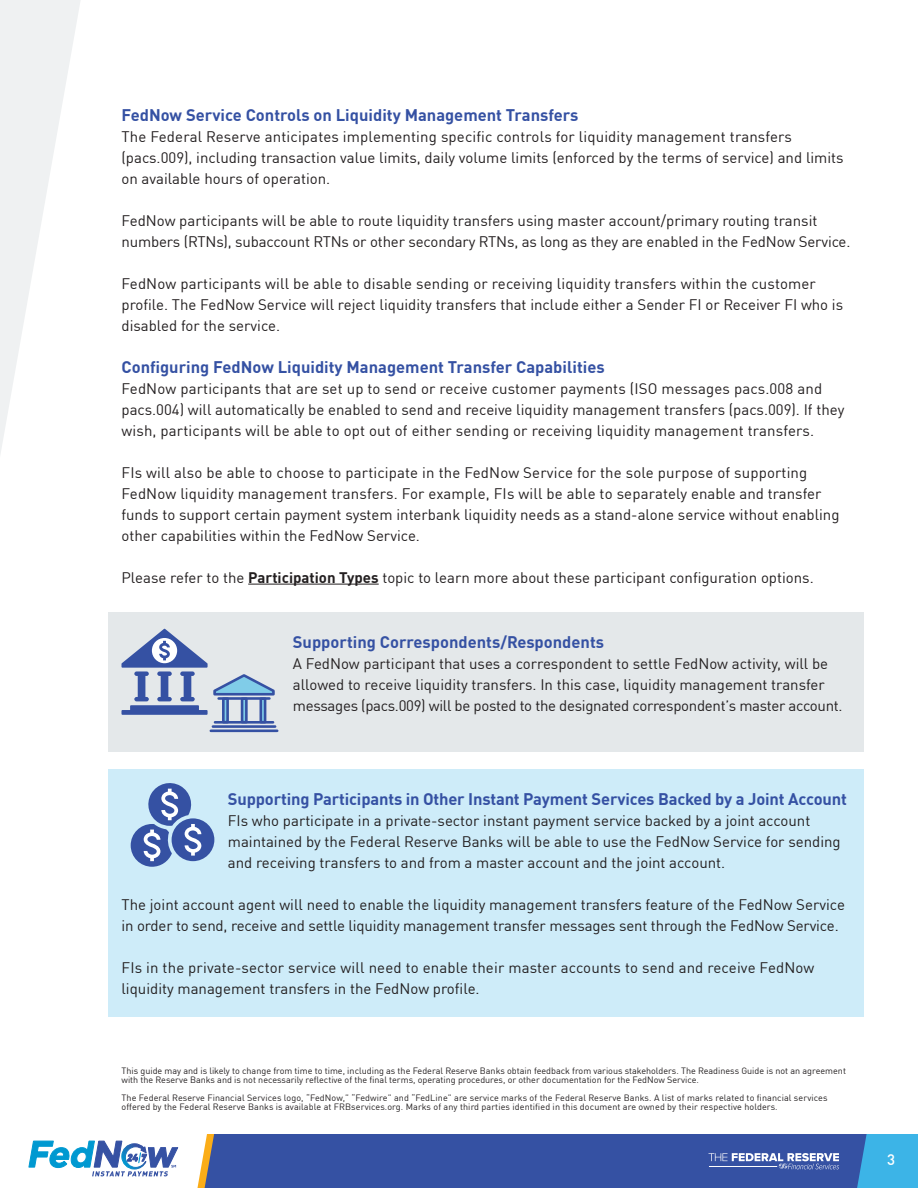
<style>
.page{position:relative;width:918px;height:1188px;background:#fff}
.page>*{position:absolute;margin:0;border:0;box-sizing:border-box;transform-origin:0 0}
.t1{font:700 16.5px "DINOT";color:#3551a3}
.t2{font:15px/21px "DINOT";color:#231f20}
.t3{font:500 15px "DINOT";color:#fff}
.t4{font:9px/9px "DINOT";color:#231f20}
.s1{font-weight:700}
</style>
<div class="page">
<div style="left:108px;top:613px;width:756px;height:139px;background:#e4e8ea"></div>
<div style="left:108px;top:769px;width:756px;height:247px;background:#ceecf9"></div>
<hr style="left:248px;top:584px;width:131px;height:1px;background:#231f20">
<svg style="left:0;top:0;width:80px;height:454px"></svg>
<svg style="left:222px;top:715px;width:7px;height:6px"></svg>
<svg style="left:241px;top:715px;width:7px;height:6px"></svg>
<svg style="left:260px;top:715px;width:6px;height:6px"></svg>
<hr style="left:215px;top:721px;width:58px;height:3px;background:#3551a3">
<hr style="left:213px;top:725px;width:62px;height:3px;background:#3551a3">
<hr style="left:211px;top:730px;width:66px;height:2px;background:#3551a3">
<svg style="left:121px;top:629px;width:154px;height:86px"></svg>
<svg style="left:131px;top:783px;width:83px;height:84px"></svg>
<svg style="left:28px;top:1140px;width:151px;height:36px"></svg>
<svg style="left:197px;top:1134px;width:721px;height:54px;background:#3c5da9"></svg>
<hr style="left:709px;top:1166px;width:68px;height:1px;background:#fff">
<p class="t1" style="left:122px;top:102px;width:459px">FedNow Service Controls on Liquidity Management Transfers</p>
<p class="t2" style="left:122px;top:124px;width:724px">The Federal Reserve anticipates implementing specific controls for liquidity management transfers (pacs.009), including transaction value limits, daily volume limits (enforced by the terms of service) and limits on available hours of operation.</p>
<p class="t2" style="left:122px;top:208px;width:731px">FedNow participants will be able to route liquidity transfers using master account/primary routing transit numbers (RTNs), subaccount RTNs or other secondary RTNs, as long as they are enabled in the FedNow Service.</p>
<p class="t2" style="left:122px;top:271px;width:723px">FedNow participants will be able to disable sending or receiving liquidity transfers within the customer profile. The FedNow Service will reject liquidity transfers that include either a Sender FI or Receiver FI who is disabled for the service.</p>
<p class="t1" style="left:122px;top:354px;width:485px">Configuring FedNow Liquidity Management Transfer Capabilities</p>
<p class="t2" style="left:122px;top:376px;width:724px">FedNow participants that are set up to send or receive customer payments (ISO messages pacs.008 and pacs.004) will automatically be enabled to send and receive liquidity management transfers (pacs.009). If they wish, participants will be able to opt out of either sending or receiving liquidity management transfers.</p>
<p class="t2" style="left:122px;top:460px;width:720px">FIs will also be able to choose to participate in the FedNow Service for the sole purpose of supporting FedNow liquidity management transfers. For example, FIs will be able to separately enable and transfer funds to support certain payment system interbank liquidity needs as a stand-alone service without enabling other capabilities within the FedNow Service.</p>
<p class="t2" style="left:122px;top:565px;width:694px">Please refer to the <span class="s1">Participation Types</span> topic to learn more about these participant configuration options.</p>
<p class="t1" style="left:293px;top:630px;width:313px">Supporting Correspondents/Respondents</p>
<p class="t2" style="left:293px;top:652px;width:551px">A FedNow participant that uses a correspondent to settle FedNow activity, will be allowed to receive liquidity transfers. In this case, liquidity management transfer messages (pacs.009) will be posted to the designated correspondent’s master account.</p>
<p class="t1" style="left:228px;top:786px;width:620px">Supporting Participants in Other Instant Payment Services Backed by a Joint Account</p>
<p class="t2" style="left:228px;top:808px;width:614px">FIs who participate in a private-sector instant payment service backed by a joint account maintained by the Federal Reserve Banks will be able to use the FedNow Service for sending and receiving transfers to and from a master account and the joint account.</p>
<p class="t2" style="left:122px;top:892px;width:725px">The joint account agent will need to enable the liquidity management transfers feature of the FedNow Service in order to send, receive and settle liquidity management transfer messages sent through the FedNow Service.</p>
<p class="t2" style="left:122px;top:955px;width:694px">FIs in the private-sector service will need to enable their master accounts to send and receive FedNow liquidity management transfers in the FedNow profile.</p>
<p class="t4" style="left:122px;top:1065px;width:726px">This guide may and is likely to change from time to time, including as the Federal Reserve Banks obtain feedback from various stakeholders. The Readiness Guide is not an agreement with the Reserve Banks and is not necessarily reflective of the final terms, operating procedures, or other documentation for the FedNow Service.</p>
<p class="t4" style="left:122px;top:1092px;width:708px">The Federal Reserve Financial Services logo, “FedNow,” “Fedwire” and “FedLine” are service marks of the Federal Reserve Banks. A list of marks related to financial services offered by the Federal Reserve Banks is available at FRBservices.org. Marks of any third parties identified in this document are owned by their respective holders.</p>
<p class="t3" style="left:887px;top:1148px;width:9px">3</p>
</div>
